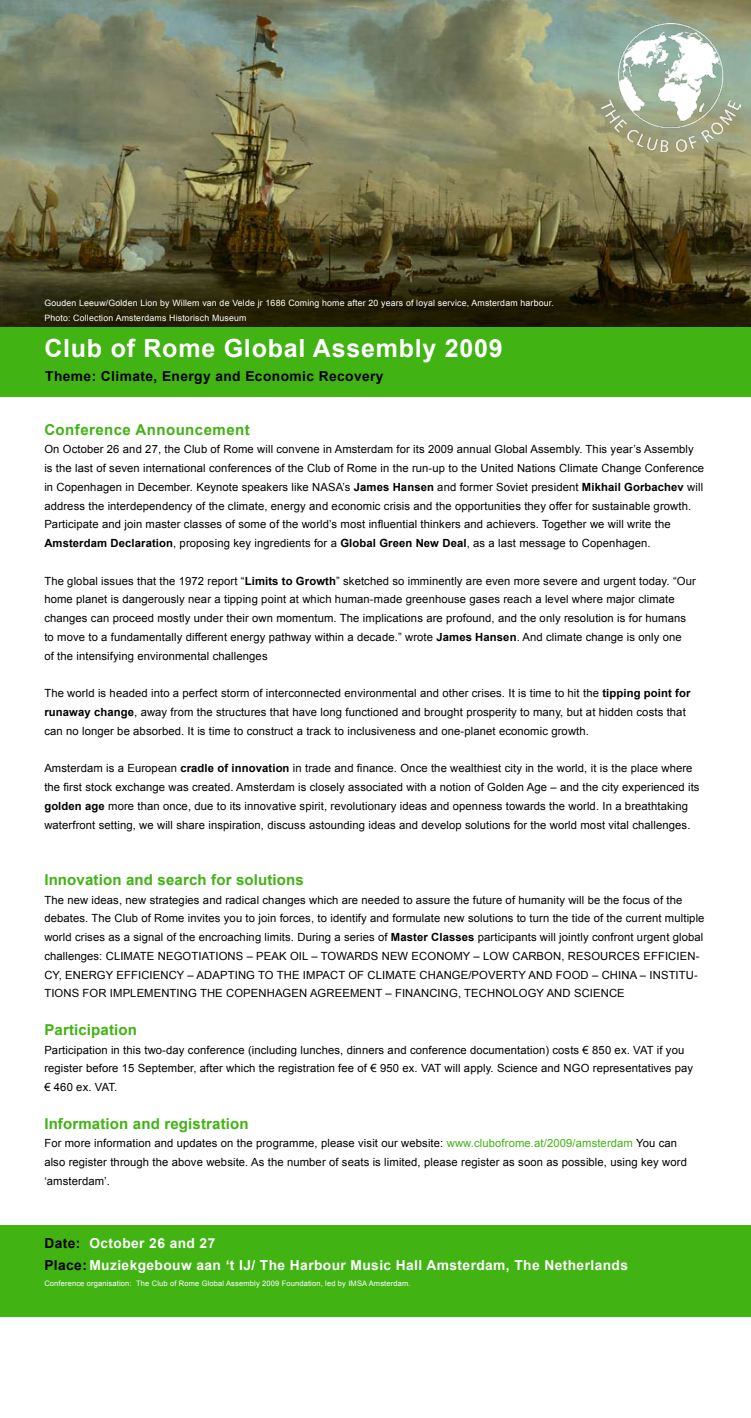
<style>
.page{position:relative;width:751px;height:1418px;background:#fff}
.page>*{position:absolute;margin:0;border:0;box-sizing:border-box;transform-origin:0 0}
.t1{font:700 25px "Arial";letter-spacing:.03em;color:#fff}
.t2{font:700 15px "Arial";letter-spacing:.01em;color:#41b313}
.t3{font:700 15px "Arial";letter-spacing:.03em;color:#41b313}
.t4{font:700 13.75px/22.5px "Arial";letter-spacing:.03em;color:#fff}
.t5{font:700 13.75px "Arial";letter-spacing:.03em;color:#000}
.t6{font:11.25px/18.8px "Arial";letter-spacing:.01em;color:#000}
.t7{font:8.75px/15px "Arial";letter-spacing:.02em;color:#fff}
.t8{font:7.5px "Arial";letter-spacing:.02em;color:#fff}
.s1{font-weight:700}
.s2{color:#41b313}
.s3{color:#000}
</style>
<div class="page">
<img style="left:0;top:0;width:750px;height:327px">
<div style="left:0;top:327px;width:750px;height:70px;background:#41b313"></div>
<div style="left:0;top:1225px;width:750px;height:91px;background:#41b313"></div>
<img style="left:600px;top:23px;width:140px;height:129px">
<p class="t7" style="left:44px;top:295px;width:510px">Gouden Leeuw/Golden Lion by Willem van de Velde jr 1686 Coming home after 20 years of loyal service, Amsterdam harbour.<br>Photo: Collection Amsterdams Historisch Museum</p>
<h1 class="t1" style="left:44px;top:331px;width:459px">Club of Rome Global Assembly 2009</h1>
<p class="t5" style="left:45px;top:367px;width:339px">Theme: Climate, Energy and Economic Recovery</p>
<h2 class="t3" style="left:44px;top:419px;width:207px">Conference Announcement</h2>
<p class="t6" style="left:44px;top:440px;width:660px">On October 26 and 27, the Club of Rome will convene in Amsterdam for its 2009 annual Global Assembly. This year’s Assembly is the last of seven international conferences of the Club of Rome in the run-up to the United Nations Climate Change Conference in Copenhagen in December. Keynote speakers like NASA’s <span class="s1">James Hansen</span> and former Soviet president <span class="s1">Mikhail Gorbachev</span> will address the interdependency of the climate, energy and economic crisis and the opportunities they offer for sustainable growth.<br>Participate and join master classes of some of the world’s most influential thinkers and achievers. Together we will write the <span class="s1">Amsterdam Declaration</span>, proposing key ingredients for a <span class="s1">Global Green New Deal</span>, as a last message to Copenhagen.</p>
<p class="t6" style="left:44px;top:571px;width:652px">The global issues that the 1972 report “<span class="s1">Limits to Growth</span>” sketched so imminently are even more severe and urgent today. “Our home planet is dangerously near a tipping point at which human-made greenhouse gases reach a level where major climate changes can proceed mostly under their own momentum. The implications are profound, and the only resolution is for humans to move to a fundamentally different energy pathway within a decade.” wrote <span class="s1">James Hansen</span>. And climate change is only one<br>of the intensifying environmental challenges</p>
<p class="t6" style="left:44px;top:684px;width:647px">The world is headed into a perfect storm of interconnected environmental and other crises. It is time to hit the <span class="s1">tipping point for runaway change</span>, away from the structures that have long functioned and brought prosperity to many, but at hidden costs that can no longer be absorbed. It is time to construct a track to inclusiveness and one-planet economic growth.</p>
<p class="t6" style="left:44px;top:759px;width:656px">Amsterdam is a European <span class="s1">cradle of innovation</span> in trade and finance. Once the wealthiest city in the world, it is the place where the first stock exchange was created. Amsterdam is closely associated with a notion of Golden Age – and the city experienced its <span class="s1">golden age</span> more than once, due to its innovative spirit, revolutionary ideas and openness towards the world. In a breathtaking waterfront setting, we will share inspiration, discuss astounding ideas and develop solutions for the world most vital challenges.</p>
<h2 class="t2" style="left:44px;top:869px;width:261px">Innovation and search for solutions</h2>
<p class="t6" style="left:44px;top:890px;width:661px">The new ideas, new strategies and radical changes which are needed to assure the future of humanity will be the focus of the debates. The Club of Rome invites you to join forces, to identify and formulate new solutions to turn the tide of the current multiple world crises as a signal of the encroaching limits. During a series of <span class="s1">Master Classes</span> participants will jointly confront urgent global challenges: CLIMATE NEGOTIATIONS – PEAK OIL – TOWARDS NEW ECONOMY – LOW CARBON, RESOURCES EFFICIEN-CY, ENERGY EFFICIENCY – ADAPTING TO THE IMPACT OF CLIMATE CHANGE/POVERTY AND FOOD – CHINA – INSTITU-TIONS FOR IMPLEMENTING THE COPENHAGEN AGREEMENT – FINANCING, TECHNOLOGY AND SCIENCE</p>
<h2 class="t2" style="left:44px;top:1019px;width:94px">Participation</h2>
<p class="t6" style="left:44px;top:1040px;width:650px">Participation in this two-day conference (including lunches, dinners and conference documentation) costs € 850 ex. VAT if you register before 15 September, after which the registration fee of € 950 ex. VAT will apply. Science and NGO representatives pay € 460 ex. VAT.</p>
<h2 class="t2" style="left:44px;top:1113px;width:206px">Information and registration</h2>
<p class="t6" style="left:44px;top:1134px;width:643px">For more information and updates on the programme, please visit our website: <span class="s2">www.clubofrome.at/2009/amsterdam</span> You can also register through the above website. As the number of seats is limited, please register as soon as possible, using key word ‘amsterdam’.</p>
<p class="t4" style="left:44px;top:1232px;width:585px"><span class="s3">Date:</span> October 26 and 27<br><span class="s3">Place:</span> Muziekgebouw aan ‘t IJ/ The Harbour Music Hall Amsterdam, The Netherlands</p>
<p class="t8" style="left:44px;top:1278px;width:367px">Conference organisation: The Club of Rome Global Assembly 2009 Foundation, led by IMSA Amsterdam.</p>
</div>
